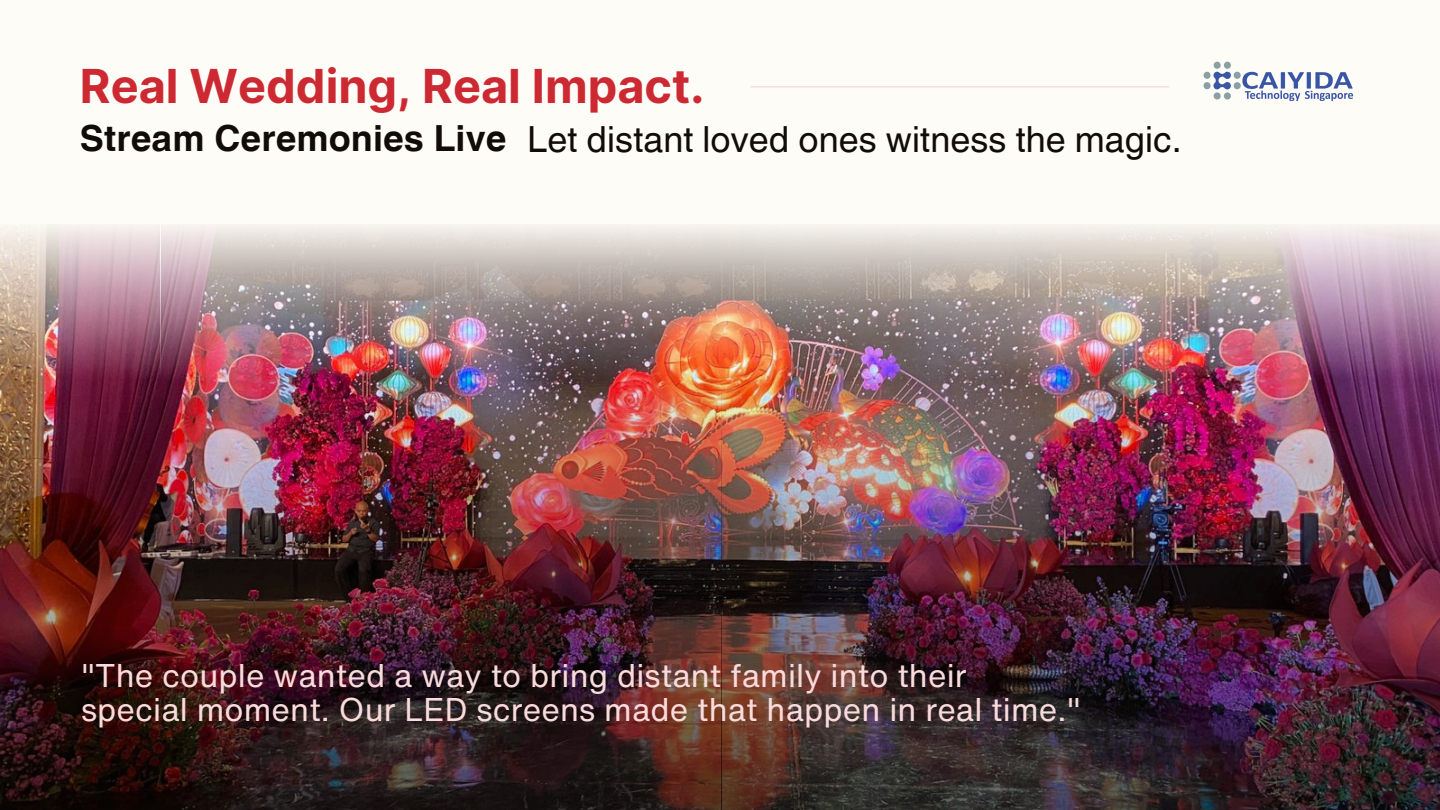
<style>
.page{position:relative;width:1440px;height:810px;background:#fefcf7}
.page>*{position:absolute;margin:0;border:0;box-sizing:border-box;transform-origin:0 0}
.t1{font:700 46.9px "Inter";color:#cc2932}
.t2{font:36px "Helvetica World";letter-spacing:.005em;color:#110b0a}
.t3{font:700 36px "Helvetica World";letter-spacing:.005em;color:#110b0a}
.t4{font:32px/34.5px "Helvetica Now Text";letter-spacing:.005em;color:#fadbdc}
</style>
<div class="page">
<svg style="left:0;top:226px;width:160px;height:142px"></svg>
<img style="left:160px;top:226px;width:160px;height:142px">
<img style="left:320px;top:226px;width:160px;height:142px">
<svg style="left:480px;top:226px;width:160px;height:142px"></svg>
<img style="left:640px;top:226px;width:160px;height:142px">
<svg style="left:800px;top:226px;width:160px;height:142px"></svg>
<img style="left:960px;top:226px;width:160px;height:142px">
<img style="left:1120px;top:226px;width:160px;height:142px">
<svg style="left:1280px;top:226px;width:160px;height:142px"></svg>
<img style="left:0;top:368px;width:721px;height:442px">
<img style="left:721px;top:368px;width:719px;height:442px">
<hr style="left:751px;top:86px;width:418px;height:2px;background:#fadbdc">
<img style="left:1203px;top:61px;width:151px;height:40px">
<h2 class="t1" style="left:80px;top:58px;width:626px">Real Wedding, Real Impact.</h2>
<h3 class="t3" style="left:80px;top:109px;width:428px">Stream Ceremonies Live</h3>
<p class="t2" style="left:527px;top:118px;width:656px">Let distant loved ones witness the magic.</p>
<p class="t4" style="left:81px;top:658px;width:1001px">"The couple wanted a way to bring distant family into their special moment. Our LED screens made that happen in real time."</p>
</div>
